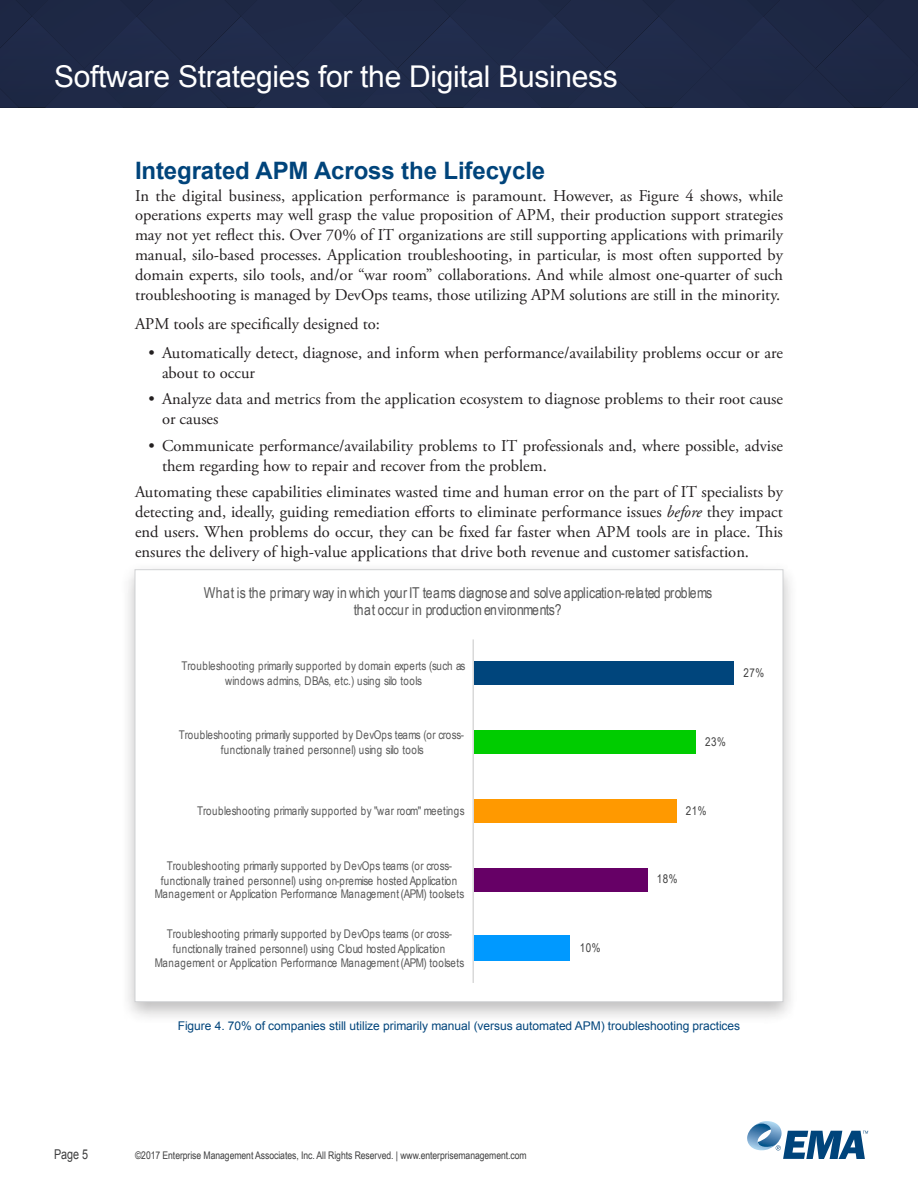
<style>
.page{position:relative;width:918px;height:1188px;background:#fff}
.page>*{position:absolute;margin:0;border:0;box-sizing:border-box;transform-origin:0 0}
.t1{font:30px "Arial";letter-spacing:-.01em;color:#fff}
.Heading_1{font:700 24px "Arial";letter-spacing:-.005em;color:#00447b}
.t2{font:16.5px/19.8px "Adobe Garamond Pro";color:#231f20}
.t3{font:15px/16.5px "Arial Narrow";letter-spacing:-.01em;color:#595959;text-align:center}
.t4{font:13.5px "Arial";color:#3e3e3f;scale:.8 1}
.t5{font:12px/15px "Arial Narrow";letter-spacing:.035em;color:#595959;text-align:center}
.Captions{font:12px "Arial";letter-spacing:-.005em;color:#00447b}
.t6{font:12px "Arial Narrow";letter-spacing:.045em;color:#404040}
.t7{font:10.5px "Arial Narrow";letter-spacing:-.005em;color:#3e3e3f}
.s1{font-style:italic}
</style>
<div class="page">
<svg style="left:747px;top:1121px;width:121px;height:38px"></svg>
<div style="left:0;top:0;width:918px;height:108px;background:#1f2947"></div>
<div style="left:119px;top:561px;width:680px;height:463px;background:#231f20;opacity:.3"></div>
<div style="left:135px;top:570px;width:648px;height:432px;background:#fff"></div>
<div style="left:474px;top:661px;width:260px;height:24px;background:#00457c"></div>
<div style="left:474px;top:730px;width:222px;height:24px;background:#0c0"></div>
<div style="left:474px;top:799px;width:202px;height:24px;background:#f90"></div>
<div style="left:474px;top:868px;width:174px;height:24px;background:#606"></div>
<div style="left:474px;top:936px;width:96px;height:25px;background:#09f"></div>
<hr style="left:472px;top:639px;width:2px;height:344px;background:#d9d9d9">
<h1 class="t1" style="left:54px;top:57px;width:565px">Software Strategies for the Digital Business</h1>
<p class="Heading_1" style="left:135px;top:155px;width:412px">Integrated APM Across the Lifecycle</p>
<p class="t2" style="left:135px;top:186px;width:650px;text-align:justify">In the digital business, application performance is paramount. However, as Figure 4 shows, while operations experts may well grasp the value proposition of APM, their production support strategies may not yet reflect this. Over 70% of IT organizations are still supporting applications with primarily manual, silo-based processes. Application troubleshooting, in particular, is most often supported by domain experts, silo tools, and/or “war room” collaborations. And while almost one-quarter of such troubleshooting is managed by DevOps teams, those utilizing APM solutions are still in the minority.</p>
<p class="t2" style="left:135px;top:314px;width:247px">APM tools are specifically designed to:</p>
<p class="t2" style="left:162px;top:344px;width:622px;text-indent:-14px">• Automatically detect, diagnose, and inform when performance/availability problems occur or are about to occur</p>
<p class="t2" style="left:162px;top:390px;width:623px;text-indent:-14px">• Analyze data and metrics from the application ecosystem to diagnose problems to their root cause or causes</p>
<p class="t2" style="left:162px;top:436px;width:622px;text-indent:-14px">• Communicate performance/availability problems to IT professionals and, where possible, advise them regarding how to repair and recover from the problem.</p>
<p class="t2" style="left:135px;top:483px;width:649px;text-align:justify">Automating these capabilities eliminates wasted time and human error on the part of IT specialists by detecting and, ideally, guiding remediation efforts to eliminate performance issues <span class="s1">before</span> they impact end users. When problems do occur, they can be fixed far faster when APM tools are in place. This ensures the delivery of high-value applications that drive both revenue and customer satisfaction.</p>
<p class="t3" style="left:204px;top:584px;width:510px">What is the primary way in which your IT teams diagnose and solve application-related problems that occur in production environments?</p>
<p class="t5" style="left:182px;top:658px;width:285px">Troubleshooting primarily supported by domain experts (such as windows admins, DBAs, etc.) using silo tools</p>
<p class="t5" style="left:179px;top:727px;width:287px">Troubleshooting primarily supported by DevOps teams (or cross&shy;functionally trained personnel) using silo tools</p>
<p class="t6" style="left:705px;top:733px;width:22px">23%</p>
<p class="t6" style="left:744px;top:664px;width:22px">27%</p>
<p class="t5" style="left:197px;top:802px;width:269px">Troubleshooting primarily supported by "war room" meetings</p>
<p class="t5" style="left:161px;top:857px;width:298px">Troubleshooting primarily supported by DevOps teams (or cross&shy;functionally trained personnel) using on-premise hosted Application</p>
<p class="t5" style="left:155px;top:886px;width:311px">Management or Application Performance Management (APM) toolsets</p>
<p class="t5" style="left:167px;top:926px;width:287px">Troubleshooting primarily supported by DevOps teams (or cross&shy;functionally trained personnel) using Cloud hosted Application</p>
<p class="t5" style="left:155px;top:955px;width:311px">Management or Application Performance Management (APM) toolsets</p>
<p class="t6" style="left:580px;top:939px;width:22px">10%</p>
<p class="t6" style="left:686px;top:802px;width:22px">21%</p>
<p class="t6" style="left:657px;top:870px;width:22px">18%</p>
<p class="Captions" style="left:178px;top:1018px;width:564px">Figure 4. 70% of companies still utilize primarily manual (versus automated APM) troubleshooting practices</p>
<p class="t4" style="left:54px;top:1145px;width:44px">Page 5</p>
<p class="t7" style="left:135px;top:1147px;width:393px">©2017 Enterprise Management Associates, Inc. All Rights Reserved. | www.enterprisemanagement.com</p>
</div>
